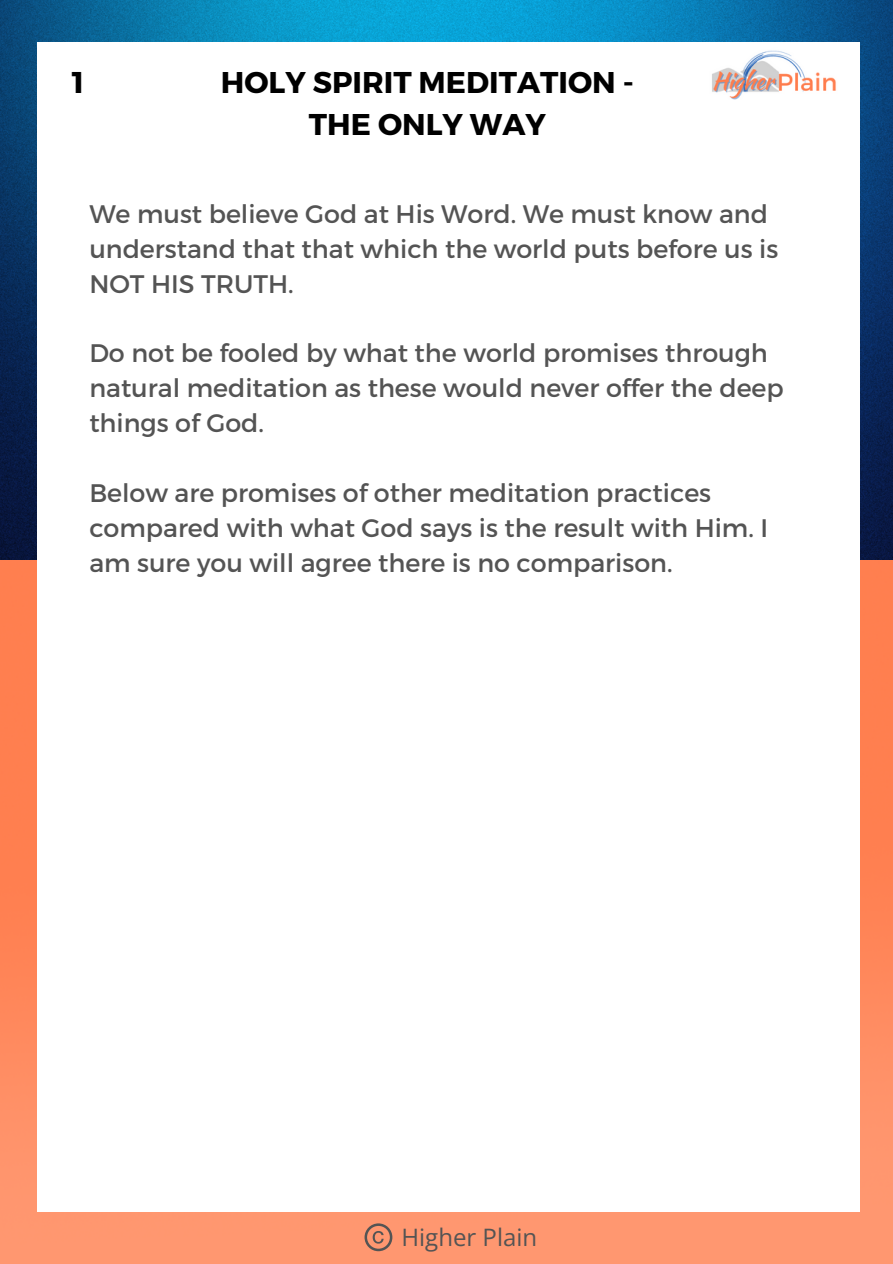
<style>
.page{position:relative;width:893px;height:1264px;background:#fff}
.page>*{position:absolute;margin:0;border:0;box-sizing:border-box;transform-origin:0 0}
.t1{font:700 30px/41.7px "Montserrat";color:#000;text-align:center}
.t2{font:25.35px/34.8px "Montserrat";color:#545454}
.t3{font:24px "Open Sans";color:#545454}
</style>
<div class="page">
<img style="left:0;top:0;width:892px;height:1263px">
<div style="left:37px;top:42px;width:822px;height:1169px;background:#fff"></div>
<svg style="left:364px;top:1223px;width:28px;height:28px"></svg>
<img style="left:712px;top:50px;width:124px;height:50px">
<h1 class="t1" style="left:72px;top:60px;width:14px">1</h1>
<p class="t1" style="left:221px;top:60px;width:414px">HOLY SPIRIT MEDITATION -<br>THE ONLY WAY</p>
<p class="t2" style="left:89px;top:195px;width:690px">We must believe God at His Word. We must know and understand that that which the world puts before us is<br>NOT HIS TRUTH.</p>
<p class="t2" style="left:89px;top:335px;width:695px">Do not be fooled by what the world promises through natural meditation as these would never offer the deep things of God.</p>
<p class="t2" style="left:89px;top:474px;width:680px">Below are promises of other meditation practices compared with what God says is the result with Him. I am sure you will agree there is no comparison.</p>
<p class="t3" style="left:401px;top:1220px;width:137px">Higher Plain</p>
</div>
